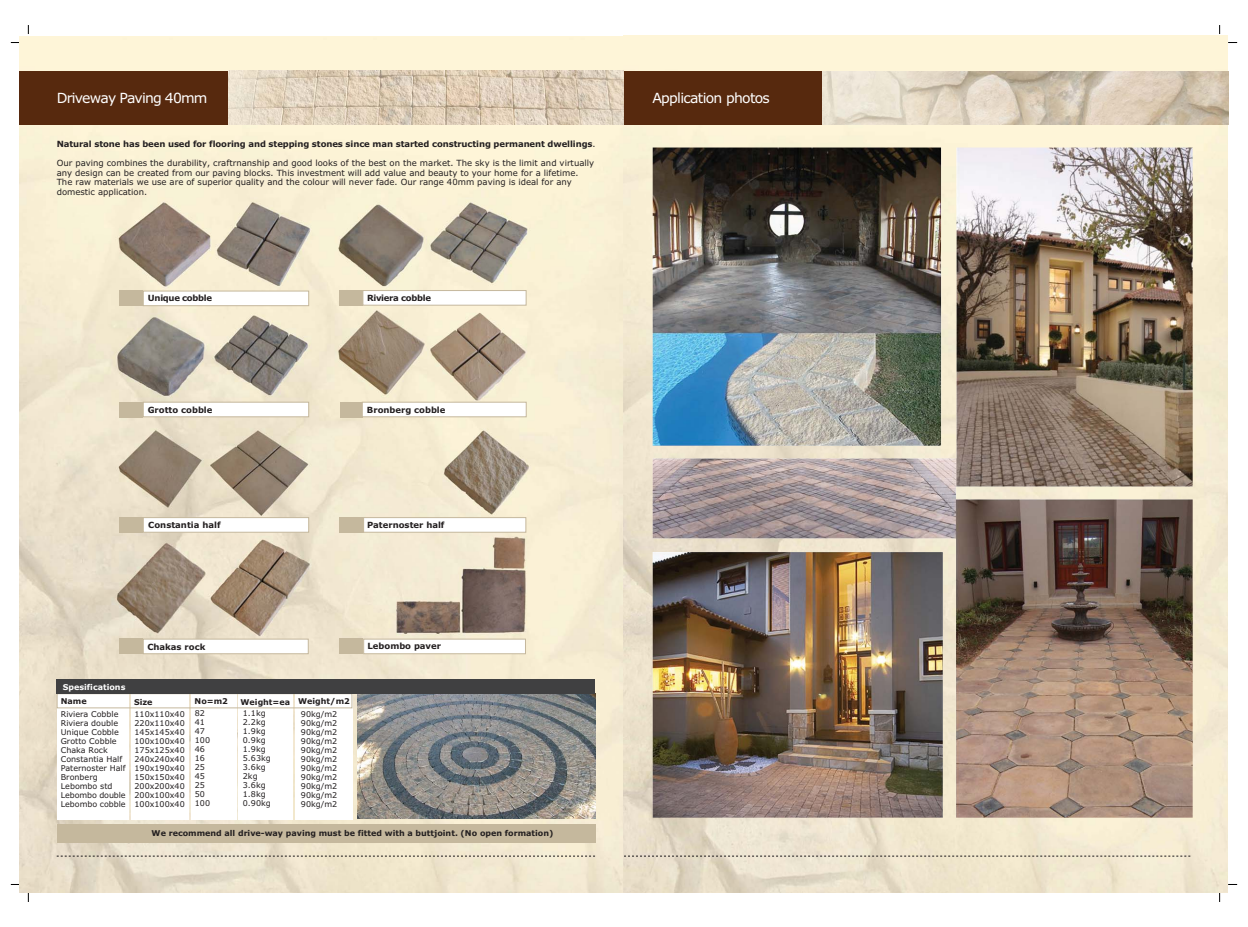
<style>
.page{position:relative;width:1248px;height:927px;background:#fff}
.page>*{position:absolute;margin:0;border:0;box-sizing:border-box;transform-origin:0 0}
.t1{font:14px "Verdana";letter-spacing:-.055em;color:#fff}
.t2{font:8.5px/9.5px "Verdana";color:#231f20}
.t3{font:700 8.5px "Verdana";letter-spacing:-.01em;color:#231f20}
.t4{font:700 8.5px "Verdana";letter-spacing:-.03em;color:#231f20}
.t5{font:700 8.5px "Verdana";letter-spacing:-.035em;color:#231f20}
.t6{font:8px/9px "Verdana";color:#231f20}
.t7{font:700 8px "Verdana";color:#231f20}
.t8{font:700 8px "Verdana";color:#fff}
.s1{font-weight:400}
</style>
<div class="page">
<img style="left:20px;top:37px;width:603px;height:856px">
<img style="left:623px;top:36px;width:604px;height:857px">
<div style="left:20px;top:71px;width:208px;height:54px;background:#57290e"></div>
<img style="left:228px;top:71px;width:395px;height:54px">
<div style="left:624px;top:71px;width:198px;height:54px;background:#57290e"></div>
<img style="left:822px;top:71px;width:405px;height:54px">
<svg style="left:56px;top:855px;width:540px;height:2px"></svg>
<svg style="left:623px;top:855px;width:569px;height:2px"></svg>
<img style="left:652px;top:148px;width:540px;height:670px">
<div style="left:339px;top:639px;width:24px;height:15px;background:#c5b89d"></div>
<div style="left:363px;top:639px;width:163px;height:15px;background:#fff;border:1px solid #c5b89d"></div>
<div style="left:339px;top:517px;width:25px;height:16px;background:#c5b89d"></div>
<div style="left:363px;top:517px;width:163px;height:16px;background:#fff;border:1px solid #c5b89d"></div>
<div style="left:119px;top:291px;width:24px;height:15px;background:#c5b89d"></div>
<div style="left:143px;top:291px;width:166px;height:15px;background:#fff;border:1px solid #c5b89d"></div>
<div style="left:339px;top:402px;width:23px;height:15px;background:#c5b89d"></div>
<div style="left:362px;top:402px;width:164px;height:15px;background:#fff;border:1px solid #c5b89d"></div>
<div style="left:339px;top:290px;width:23px;height:16px;background:#c5b89d"></div>
<div style="left:362px;top:290px;width:164px;height:16px;background:#fff;border:1px solid #c5b89d"></div>
<div style="left:119px;top:402px;width:24px;height:15px;background:#c5b89d"></div>
<div style="left:143px;top:402px;width:166px;height:15px;background:#fff;border:1px solid #c5b89d"></div>
<div style="left:119px;top:639px;width:24px;height:15px;background:#c5b89d"></div>
<div style="left:143px;top:639px;width:166px;height:15px;background:#fff;border:1px solid #c5b89d"></div>
<div style="left:119px;top:517px;width:24px;height:16px;background:#c5b89d"></div>
<div style="left:143px;top:517px;width:166px;height:16px;background:#fff;border:1px solid #c5b89d"></div>
<div style="left:294px;top:693px;width:58px;height:126px;background:#fff"></div>
<div style="left:238px;top:693px;width:55px;height:126px;background:#fff"></div>
<div style="left:191px;top:693px;width:45px;height:126px;background:#fff"></div>
<div style="left:131px;top:693px;width:58px;height:126px;background:#fff"></div>
<div style="left:57px;top:693px;width:71px;height:126px;background:#fff"></div>
<div style="left:57px;top:693px;width:295px;height:15px;border:1px solid #c5b89d"></div>
<div style="left:58px;top:824px;width:537px;height:18px;background:#c5b89d"></div>
<img style="left:358px;top:693px;width:238px;height:126px">
<div style="left:57px;top:679px;width:538px;height:14px;background:#404041"></div>
<h1 class="t1" style="left:57px;top:92px;width:152px">Driveway Paving 40mm</h1>
<p class="t3" style="left:57px;top:141px;width:540px">Natural stone has been used for flooring and stepping stones since man started constructing permanent dwellings<span class="s1">.</span></p>
<p class="t2" style="left:57px;top:159px;width:539px">Our paving combines the durability, craftrnanship and good looks of the best on the market. The sky is the limit and virtually any design can be created from our paving blocks. This investment will add value and beauty to your home for a lifetime.<br>The raw materials we use are of superior quality and the colour will never fade. Our range 40mm paving is ideal for any domestic application.</p>
<p class="t5" style="left:148px;top:295px;width:66px">Unique cobble</p>
<p class="t3" style="left:148px;top:406px;width:66px">Grotto cobble</p>
<p class="t3" style="left:148px;top:521px;width:74px">Constantia half</p>
<p class="t8" style="left:63px;top:683px;width:64px">Spesifications</p>
<p class="t3" style="left:147px;top:643px;width:59px">Chakas rock</p>
<p class="t4" style="left:367px;top:295px;width:65px">Riviera cobble</p>
<p class="t3" style="left:367px;top:406px;width:80px">Bronberg cobble</p>
<p class="t3" style="left:367px;top:522px;width:79px">Paternoster half</p>
<p class="t3" style="left:367px;top:642px;width:75px">Lebombo paver</p>
<p class="t7" style="left:61px;top:698px;width:27px">Name</p>
<p class="t7" style="left:134px;top:699px;width:20px">Size</p>
<p class="t7" style="left:195px;top:698px;width:35px">No=m2</p>
<p class="t7" style="left:240px;top:698px;width:111px">Weight=ea Weight/m2</p>
<p class="t6" style="left:61px;top:710px;width:66px">Riviera Cobble<br>Riviera double<br>Unique Cobble<br>Grotto Cobble<br>Chaka Rock<br>Constantia Half<br>Paternoster Half<br>Bronberg<br>Lebombo std<br>Lebombo double<br>Lebombo cobble</p>
<p class="t6" style="left:134px;top:710px;width:52px;text-align:justify">110x110x40<br>220x110x40<br>145x145x40<br>100x100x40<br>175x125x40<br>240x240x40<br>190x190x40<br>150x150x40<br>200x200x40<br>200x100x40<br>100x100x40</p>
<p class="t6" style="left:195px;top:709px;width:17px">82<br>41<br>47<br>100<br>46<br>16<br>25<br>45<br>25<br>50<br>100</p>
<p class="t6" style="left:243px;top:709px;width:29px">1.1kg<br>2.2kg<br>1.9kg<br>0.9kg<br>1.9kg<br>5.63kg<br>3.6kg<br>2kg<br>3.6kg<br>1.8kg<br>0.90kg</p>
<p class="t6" style="left:301px;top:710px;width:38px;text-align:justify">90kg/m2<br>90kg/m2<br>90kg/m2<br>90kg/m2<br>90kg/m2<br>90kg/m2<br>90kg/m2<br>90kg/m2<br>90kg/m2<br>90kg/m2<br>90kg/m2</p>
<p class="t7" style="left:152px;top:829px;width:403px">We recommend all drive-way paving must be fitted with a buttjoint. (No open formation)</p>
<h1 class="t1" style="left:652px;top:93px;width:119px">Application photos</h1>
</div>
